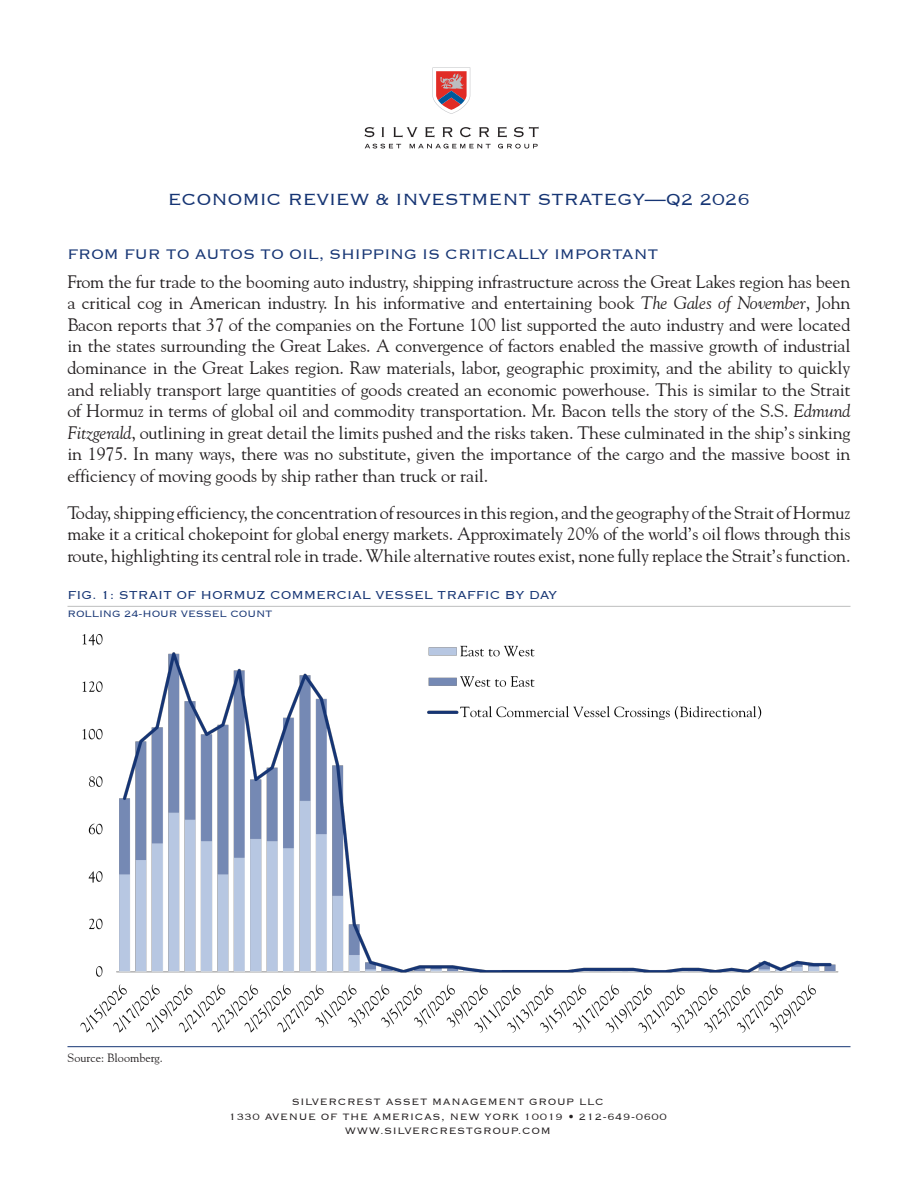
<style>
.page{position:relative;width:918px;height:1188px;background:#fff}
.page>*{position:absolute;margin:0;border:0;box-sizing:border-box;transform-origin:0 0}
.Commentary_Title{font:21px "Copperplate 32 bc";letter-spacing:-.01em;color:#163574}
.C_Standard_Body_Text{font:18px/21.6px "Goudy SAMG";letter-spacing:-.01em;color:#231f20;text-align:justify}
.C_Subheading{font:18px "Copperplate 32 bc";letter-spacing:-.01em;color:#163574}
.Subheading{font:15px "Copperplate 32 bc";letter-spacing:-.01em;color:#163574}
.t1{font:12px/14.4px "Copperplate 32 bc";letter-spacing:.05em;color:#231f20;text-align:center}
.Subheading-2{font:12px "Copperplate 32 bc";letter-spacing:-.01em;color:#163574}
.C_Caption{font:12px "Goudy SAMG";color:#231f20}
.s1{font-family:"Goudy SAMG Italic"}
.s2{font-size:13.5px}
</style>
<div class="page">
<svg style="left:365px;top:127px;width:9px;height:10px"></svg>
<svg style="left:382px;top:127px;width:2px;height:10px"></svg>
<svg style="left:393px;top:127px;width:25px;height:10px"></svg>
<svg style="left:425px;top:127px;width:9px;height:10px"></svg>
<svg style="left:443px;top:127px;width:10px;height:10px"></svg>
<svg style="left:460px;top:127px;width:11px;height:10px"></svg>
<svg style="left:479px;top:127px;width:10px;height:10px"></svg>
<svg style="left:498px;top:127px;width:9px;height:10px"></svg>
<svg style="left:514px;top:127px;width:25px;height:10px"></svg>
<svg style="left:432px;top:68px;width:38px;height:46px"></svg>
<svg style="left:365px;top:144px;width:36px;height:4px"></svg>
<svg style="left:410px;top:144px;width:81px;height:4px"></svg>
<svg style="left:498px;top:144px;width:40px;height:4px"></svg>
<img style="left:80px;top:634px;width:759px;height:399px">
<hr style="left:68px;top:606px;width:782px;height:1px;background:#bdbebe">
<hr style="left:68px;top:1046px;width:782px;height:1px;background:#163574">
<p class="Commentary_Title" style="left:168px;top:188px;width:584px">ECONOMIC REVIEW &amp; INVESTMENT STRATEGY—Q2 2026</p>
<p class="C_Subheading" style="left:68px;top:244px;width:593px">FROM FUR TO AUTOS TO OIL, SHIPPING IS CRITICALLY IMPORTANT</p>
<p class="C_Standard_Body_Text" style="left:68px;top:270px;width:785px">From the fur trade to the booming auto industry, shipping infrastructure across the Great Lakes region has been a critical cog in American industry. In his informative and entertaining book <span class="s1">The Gales of November</span>, John Bacon reports that 37 of the companies on the Fortune 100 list supported the auto industry and were located in the states surrounding the Great Lakes. A convergence of factors enabled the massive growth of industrial dominance in the Great Lakes region. Raw materials, labor, geographic proximity, and the ability to quickly and reliably transport large quantities of goods created an economic powerhouse. This is similar to the Strait of Hormuz in terms of global oil and commodity transportation. Mr. Bacon tells the story of the S.S. <span class="s1">Edmund Fitzgerald</span>, outlining in great detail the limits pushed and the risks taken. These culminated in the ship’s sinking in 1975. In many ways, there was no substitute, given the importance of the cargo and the massive boost in efficiency of moving goods by ship rather than truck or rail.</p>
<p class="C_Standard_Body_Text" style="left:68px;top:501px;width:785px">Today, shipping efficiency, the concentration of resources in this region, and the geography of the Strait of Hormuz make it a critical chokepoint for global energy markets. Approximately 20% of the world’s oil flows through this route, highlighting its central role in trade. While alternative routes exist, none fully replace the Strait’s function.</p>
<p class="Subheading" style="left:68px;top:587px;width:491px">FIG. 1: STRAIT OF HORMUZ COMMERCIAL VESSEL TRAFFIC BY DAY</p>
<p class="Subheading-2" style="left:68px;top:608px;width:207px">ROLLING 24-HOUR VESSEL COUNT</p>
<p class="C_Caption" style="left:68px;top:1050px;width:97px">Source: Bloomberg.</p>
<p class="t1" style="left:229px;top:1094px;width:440px">SILVERCREST ASSET MANAGEMENT GROUP LLC<br>1330 AVENUE OF THE AMERICAS, NEW YORK 10019 <span class="s2">•</span> 212-649-0600<br>WWW.SILVERCRESTGROUP.COM</p>
</div>
